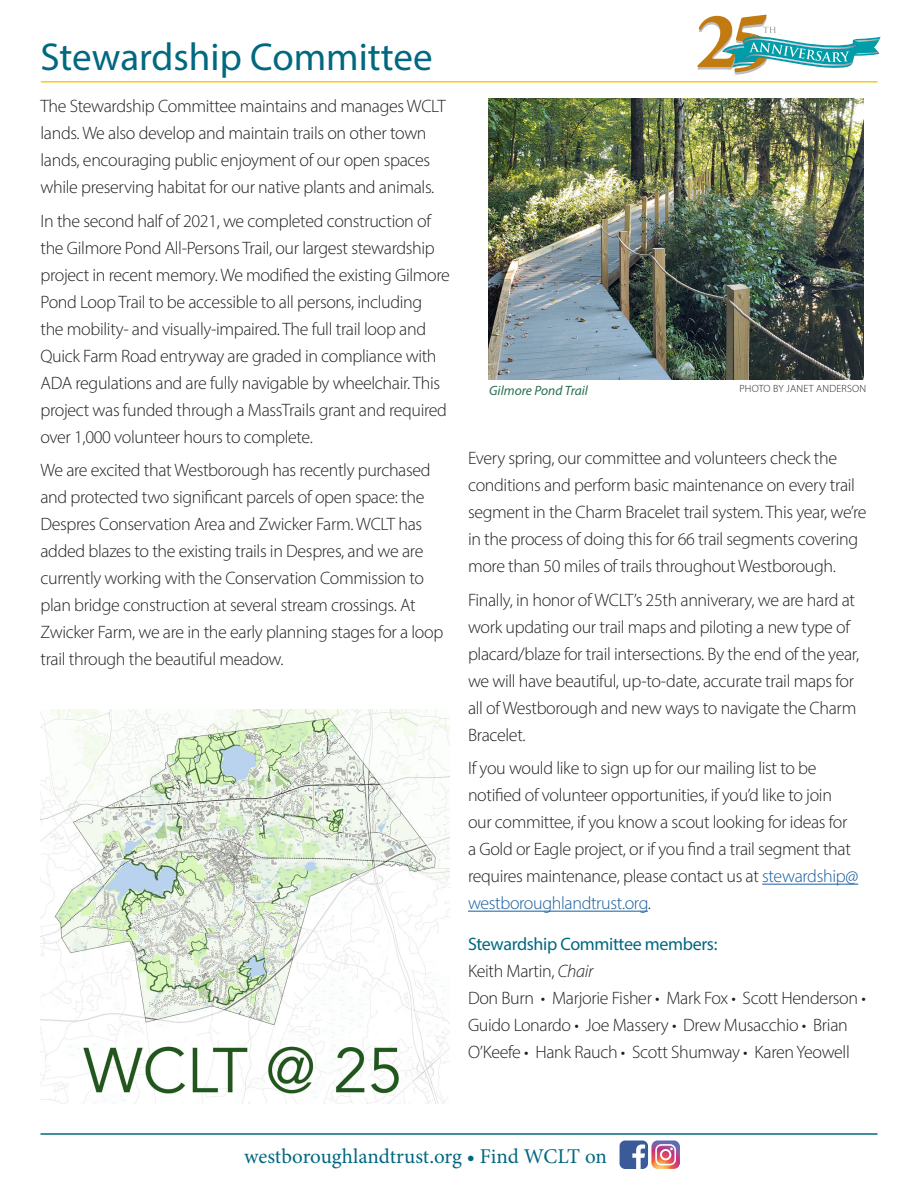
<style>
.page{position:relative;width:918px;height:1188px;background:#fff}
.page>*{position:absolute;margin:0;border:0;box-sizing:border-box;transform-origin:0 0}
.header_18_point{font:39px "Myriad Pro";color:#00687f}
.t1{font:21px "Minion Pro";letter-spacing:-.005em;color:#00687f}
.body_copy{font:300 18px/27px "Myriad Pro";letter-spacing:-.02em;color:#231f20}
.body_copy-2{font:18px "Myriad Pro";letter-spacing:-.02em;color:#00687f}
.captions{font:italic 13.5px "Myriad Pro";color:#25704f}
.photo_credit{font:300 10.5px "Myriad Pro";letter-spacing:.02em;color:#231f20}
.s1{color:#175d9e}
.s2{font-style:italic}
</style>
<div class="page">
<hr style="left:40px;top:1133px;width:838px;height:2px;background:#00687f">
<div style="left:620px;top:1141px;width:28px;height:28px;background:#3a5a99;border-radius:6px"></div>
<svg style="left:632px;top:1144px;width:13px;height:25px"></svg>
<svg style="left:651px;top:1140px;width:29px;height:29px"></svg>
<hr style="left:41px;top:81px;width:837px;height:1px;background:#fecd08">
<hr style="left:762px;top:884px;width:96px;height:1px;background:#175d9e">
<hr style="left:468px;top:911px;width:180px;height:1px;background:#175d9e">
<img style="left:40px;top:710px;width:410px;height:393px">
<svg style="left:697px;top:15px;width:184px;height:60px"></svg>
<img style="left:488px;top:98px;width:375px;height:282px">
<p class="header_18_point" style="left:40px;top:33px;width:394px">Stewardship Committee</p>
<p class="body_copy" style="left:40px;top:92px;width:407px">The Stewardship Committee maintains and manages WCLT lands. We also develop and maintain trails on other town lands, encouraging public enjoyment of our open spaces while preserving habitat for our native plants and animals.</p>
<p class="body_copy" style="left:40px;top:207px;width:411px">In the second half of 2021, we completed construction of the Gilmore Pond All-Persons Trail, our largest stewardship project in recent memory. We modified the existing Gilmore Pond Loop Trail to be accessible to all persons, including the mobility- and visually-impaired. The full trail loop and Quick Farm Road entryway are graded in compliance with ADA regulations and are fully navigable by wheelchair. This project was funded through a MassTrails grant and required over 1,000 volunteer hours to complete.</p>
<p class="body_copy" style="left:40px;top:457px;width:404px">We are excited that Westborough has recently purchased and protected two significant parcels of open space: the Despres Conservation Area and Zwicker Farm. WCLT has added blazes to the existing trails in Despres, and we are currently working with the Conservation Commission to plan bridge construction at several stream crossings. At Zwicker Farm, we are in the early planning stages for a loop trail through the beautiful meadow.</p>
<p class="captions" style="left:489px;top:382px;width:100px">Gilmore Pond Trail</p>
<p class="photo_credit" style="left:739px;top:383px;width:128px">PHOTO BY JANET ANDERSON</p>
<p class="body_copy" style="left:468px;top:444px;width:400px">Every spring, our committee and volunteers check the conditions and perform basic maintenance on every trail segment in the Charm Bracelet trail system. This year, we’re in the process of doing this for 66 trail segments covering more than 50 miles of trails throughout Westborough.</p>
<p class="body_copy" style="left:468px;top:586px;width:393px">Finally, in honor of WCLT’s 25th anniverary, we are hard at work updating our trail maps and piloting a new type of placard/blaze for trail intersections. By the end of the year, we will have beautiful, up-to-date, accurate trail maps for all of Westborough and new ways to navigate the Charm Bracelet.</p>
<p class="body_copy" style="left:468px;top:755px;width:392px">If you would like to sign up for our mailing list to be notified of volunteer opportunities, if you’d like to join our committee, if you know a scout looking for ideas for a Gold or Eagle project, or if you find a trail segment that requires maintenance, please contact us at <span class="s1">stewardship@ westboroughlandtrust.org</span>.</p>
<p class="body_copy-2" style="left:468px;top:933px;width:251px">Stewardship Committee members:</p>
<p class="body_copy" style="left:468px;top:957px;width:127px">Keith Martin, <span class="s2">Chair</span></p>
<p class="body_copy" style="left:468px;top:984px;width:399px">Don Burn • Marjorie Fisher • Mark Fox • Scott Henderson •</p>
<p class="body_copy" style="left:468px;top:1011px;width:383px">Guido Lonardo • Joe Massery • Drew Musacchio • Brian<br>O’Keefe • Hank Rauch • Scott Shumway • Karen Yeowell</p>
<p class="t1" style="left:244px;top:1142px;width:364px">westboroughlandtrust.org • Find WCLT on</p>
</div>
